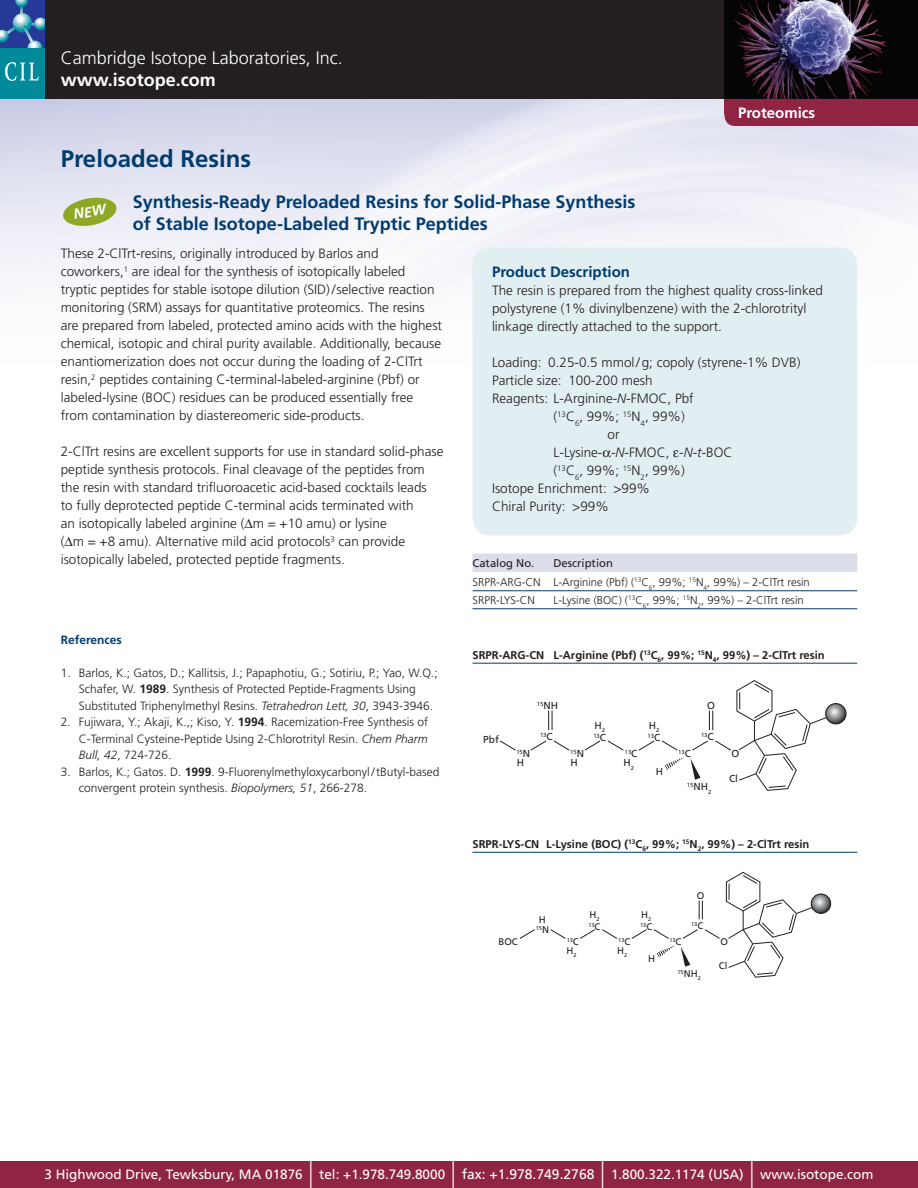
<style>
.page{position:relative;width:918px;height:1188px;background:#fff}
.page>*{position:absolute;margin:0;border:0;box-sizing:border-box;transform-origin:0 0}
.t1{font:47.25px "Frutiger";color:#fff;scale:.29 1}
.t2{font:700 24px "Frutiger";color:#013c70}
.t3{font:700 18px/22.5px "Frutiger";color:#013c70}
.t4{font:300 18px "Frutiger";color:#fff}
.t5{font:700 18px "Frutiger";color:#fff}
.t6{font:700 15px "Frutiger";color:#013c70}
.t7{font:700 15px "Frutiger";color:#fff}
.t8{font:13.95px "Frutiger";color:#fff}
.t9{font:300 13.5px/18px "Frutiger";color:#231f20}
.t10{font:13.5px "Frutiger";color:#fff}
.t11{font:300 12px/16.5px "Frutiger";color:#231f20}
.t12{font:700 12px "Frutiger";color:#013c70}
.t13{font:300 11.25px/18.5px "Frutiger";color:#231f20}
.t14{font:700 11.25px "Frutiger";color:#231f20}
.t15{font:11.25px "Frutiger";color:#231f20}
.t16{font:10.2px "Frutiger";color:#231f20}
.t17{font:9.6px "Frutiger";color:#231f20}
.t18{font:5.85px "Frutiger";color:#231f20}
.t19{font:5.7px "Frutiger";color:#231f20}
.s1{font-weight:700}
.s2{font-style:italic}
.s3{font-weight:400}
.s4{font-size:10.2px}
.s5{font-size:9.6px}
</style>
<div class="page">
<div style="left:0;top:1161px;width:918px;height:27px;background:#902543"></div>
<div style="left:0;top:0;width:918px;height:99px;background:#231f20"></div>
<div style="left:0;top:0;width:45px;height:49px;background:#263996"></div>
<svg style="left:20px;top:5px;width:3px;height:14px"></svg>
<svg style="left:13px;top:13px;width:19px;height:20px"></svg>
<svg style="left:27px;top:41px;width:16px;height:15px"></svg>
<div style="left:0;top:49px;width:45px;height:50px;background:#008a9a"></div>
<svg style="left:0;top:26px;width:16px;height:17px"></svg>
<svg style="left:22px;top:18px;width:23px;height:29px"></svg>
<svg style="left:15px;top:0;width:13px;height:7px"></svg>
<svg style="left:5px;top:62px;width:34px;height:19px"></svg>
<img style="left:724px;top:0;width:194px;height:99px">
<div style="left:724px;top:99px;width:194px;height:15px;background:#902543"></div>
<div style="left:724px;top:114px;width:194px;height:12px;background:#902543"></div>
<svg style="left:826px;top:704px;width:20px;height:20px"></svg>
<div style="left:825px;top:703px;width:22px;height:21px;border:1px solid #231f20;border-radius:50%"></div>
<svg style="left:500px;top:680px;width:328px;height:111px"></svg>
<svg style="left:519px;top:929px;width:16px;height:10px"></svg>
<svg style="left:550px;top:872px;width:263px;height:106px"></svg>
<svg style="left:811px;top:894px;width:20px;height:19px"></svg>
<div style="left:811px;top:893px;width:20px;height:21px;border:1px solid #231f20;border-radius:50%"></div>
<div style="left:472px;top:248px;width:385px;height:288px;background:#e1eff2;border-radius:18px"></div>
<hr style="left:472px;top:663px;width:385px;height:1px;background:#013c70">
<hr style="left:472px;top:852px;width:385px;height:1px;background:#013c70">
<hr style="left:472px;top:591px;width:385px;height:1px;background:#013c70">
<hr style="left:472px;top:609px;width:385px;height:1px;background:#013c70">
<div style="left:472px;top:554px;width:385px;height:18px;background:#dbdee9"></div>
<svg style="left:62px;top:196px;width:56px;height:32px;background:#afc070"></svg>
<h3 class="t4" style="left:61px;top:47px;width:284px">Cambridge Isotope Laboratories, Inc.</h3>
<h3 class="t5" style="left:61px;top:69px;width:157px">www.isotope.com</h3>
<h2 class="t2" style="left:61px;top:145px;width:192px">Preloaded Resins</h2>
<h3 class="t3" style="left:133px;top:190px;width:504px">Synthesis-Ready Preloaded Resins for Solid-Phase Synthesis of Stable Isotope-Labeled Tryptic Peptides</h3>
<p class="t7" style="left:738px;top:104px;width:79px">Proteomics</p>
<p class="t9" style="left:61px;top:244px;width:383px">These 2-ClTrt-resins, originally introduced by Barlos and coworkers,<sup>1</sup> are ideal for the synthesis of isotopically labeled tryptic peptides for stable isotope dilution (SID)/selective reaction monitoring (SRM) assays for quantitative proteomics. The resins are prepared from labeled, protected amino acids with the highest chemical, isotopic and chiral purity available. Additionally, because enantiomerization does not occur during the loading of 2-ClTrt resin,<sup>2</sup> peptides containing C-terminal-labeled-arginine (Pbf) or labeled-lysine (BOC) residues can be produced essentially free from contamination by diastereomeric side-products.</p>
<p class="t9" style="left:61px;top:442px;width:384px">2-ClTrt resins are excellent supports for use in standard solid-phase peptide synthesis protocols. Final cleavage of the peptides from the resin with standard trifluoroacetic acid-based cocktails leads<br>to fully deprotected peptide C-terminal acids terminated with<br>an isotopically labeled arginine ( m = +10 amu) or lysine<br>( m = +8 amu). Alternative mild acid protocols<sup>3</sup> can provide isotopically labeled, protected peptide fragments.</p>
<p class="t12" style="left:61px;top:633px;width:63px">References</p>
<p class="t11" style="left:79px;top:664px;width:360px;text-indent:-18px">1. Barlos, K.; Gatos, D.; Kallitsis, J.; Papaphotiu, G.; Sotiriu, P.; Yao, W.Q.;<br>Schafer, W. <span class="s1">1989</span>. Synthesis of Protected Peptide-Fragments Using<br>Substituted Triphenylmethyl Resins. <span class="s2">Tetrahedron Lett, 30</span>, 3943-3946.</p>
<p class="t11" style="left:79px;top:714px;width:351px;text-align:justify;text-indent:-18px">2. Fujiwara, Y.; Akaji, K.,; Kiso, Y. <span class="s1">1994</span>. Racemization-Free Synthesis of C-Terminal Cysteine-Peptide Using 2-Chlorotrityl Resin. <span class="s2">Chem Pharm Bull, 42</span>, 724-726.</p>
<p class="t11" style="left:79px;top:763px;width:362px;text-indent:-18px">3. Barlos, K.; Gatos. D. <span class="s1">1999</span>. 9-Fluorenylmethyloxycarbonyl/tButyl-based convergent protein synthesis. <span class="s2">Biopolymers, 51</span>, 266-278.</p>
<p class="t6" style="left:492px;top:263px;width:140px">Product Description</p>
<p class="t9" style="left:492px;top:281px;width:333px">The resin is prepared from the highest quality cross-linked polystyrene (1% divinylbenzene) with the 2-chlorotrityl linkage directly attached to the support.</p>
<p class="t9" style="left:492px;top:353px;width:310px">Loading: 0.25-0.5 mmol/g; copoly (styrene-1% DVB)</p>
<p class="t9" style="left:492px;top:371px;width:162px">Particle size: 100-200 mesh</p>
<p class="t9" style="left:492px;top:389px;width:203px">Reagents: L-Arginine<span class="s2">-N-</span>FMOC, Pbf</p>
<p class="t9" style="left:554px;top:407px;width:133px">(<sup>13</sup>C<sub>6</sub>, 99%; <sup>15</sup>N<sub>4</sub>, 99%)</p>
<p class="t9" style="left:608px;top:425px;width:14px">or</p>
<p class="t9" style="left:554px;top:443px;width:180px">L-Lysine- <span class="s2">-N-</span>FMOC, <span class="s2">-N-t</span>-BOC</p>
<p class="t9" style="left:554px;top:461px;width:133px">(<sup>13</sup>C<sub>6</sub>, 99%; <sup>15</sup>N<sub>2</sub>, 99%)</p>
<p class="t9" style="left:492px;top:479px;width:160px">Isotope Enrichment: &gt;99%</p>
<p class="t9" style="left:492px;top:497px;width:118px">Chiral Purity: &gt;99%</p>
<p class="t15" style="left:472px;top:557px;width:63px">Catalog No.</p>
<p class="t13" style="left:472px;top:554px;width:339px;text-indent:81px"><span class="s3">Description<br></span>SRPR-ARG-CN L-Arginine (Pbf) (<sup>13</sup>C<sub>6</sub>, 99%; <sup>15</sup>N<sub>4</sub>, 99%) – 2-ClTrt resin<br>SRPR-LYS-CN</p>
<p class="t13" style="left:554px;top:591px;width:252px">L-Lysine (BOC) (<sup>13</sup>C<sub>6</sub>, 99%; <sup>15</sup>N<sub>2</sub>, 99%) – 2-ClTrt resin</p>
<p class="t14" style="left:472px;top:648px;width:354px">SRPR-ARG-CN L-Arginine (Pbf) (<sup>13</sup>C<sub>6</sub>, 99%; <sup>15</sup>N<sub>4</sub>, 99%) – 2-ClTrt resin</p>
<p class="t18" style="left:537px;top:700px;width:23px">15<span class="s4">NH</span></p>
<p class="t16" style="left:707px;top:700px;width:9px">O</p>
<p class="t16" style="left:594px;top:719px;width:12px">H<sub>2</sub></p>
<p class="t18" style="left:593px;top:732px;width:14px">13<span class="s4">C</span></p>
<p class="t16" style="left:649px;top:719px;width:12px">H<sub>2</sub></p>
<p class="t18" style="left:648px;top:732px;width:14px">13<span class="s4">C</span></p>
<p class="t18" style="left:701px;top:732px;width:8px">13</p>
<p class="t18" style="left:540px;top:732px;width:14px">13<span class="s4">C</span></p>
<p class="t16" style="left:483px;top:733px;width:17px">Pbf</p>
<p class="t16" style="left:708px;top:731px;width:8px">C</p>
<p class="t18" style="left:516px;top:748px;width:15px">15<span class="s4">N</span></p>
<p class="t16" style="left:517px;top:757px;width:9px">H</p>
<p class="t18" style="left:570px;top:748px;width:15px">15<span class="s4">N</span></p>
<p class="t16" style="left:571px;top:757px;width:9px">H</p>
<p class="t18" style="left:625px;top:748px;width:14px">13<span class="s4">C</span></p>
<p class="t16" style="left:624px;top:757px;width:12px">H<sub>2</sub></p>
<p class="t16" style="left:656px;top:765px;width:9px">H</p>
<p class="t18" style="left:678px;top:748px;width:14px">13<span class="s4">C</span></p>
<p class="t18" style="left:687px;top:781px;width:26px">15<span class="s4">NH</span>2</p>
<p class="t16" style="left:731px;top:747px;width:9px">O</p>
<p class="t16" style="left:729px;top:772px;width:11px">Cl</p>
<p class="t14" style="left:472px;top:837px;width:339px">SRPR-LYS-CN L-Lysine (BOC) (<sup>13</sup>C<sub>6</sub>, 99%; <sup>15</sup>N<sub>2</sub>, 99%) – 2-ClTrt resin</p>
<p class="t17" style="left:697px;top:890px;width:9px">O</p>
<p class="t17" style="left:539px;top:914px;width:8px">H</p>
<p class="t19" style="left:536px;top:924px;width:15px">15<span class="s5">N</span></p>
<p class="t17" style="left:589px;top:909px;width:12px">H<sub>2</sub></p>
<p class="t19" style="left:588px;top:921px;width:14px">13<span class="s5">C</span></p>
<p class="t17" style="left:641px;top:909px;width:12px">H<sub>2</sub></p>
<p class="t19" style="left:640px;top:921px;width:14px">13<span class="s5">C</span></p>
<p class="t19" style="left:691px;top:921px;width:14px">13<span class="s5">C</span></p>
<p class="t17" style="left:499px;top:936px;width:21px">BOC</p>
<p class="t19" style="left:618px;top:937px;width:14px">13<span class="s5">C</span></p>
<p class="t17" style="left:617px;top:945px;width:12px">H<sub>2</sub></p>
<p class="t19" style="left:567px;top:937px;width:14px">13<span class="s5">C</span></p>
<p class="t17" style="left:566px;top:945px;width:12px">H<sub>2</sub></p>
<p class="t17" style="left:648px;top:953px;width:8px">H</p>
<p class="t19" style="left:669px;top:937px;width:14px">13<span class="s5">C</span></p>
<p class="t19" style="left:677px;top:968px;width:25px">15<span class="s5">NH</span>2</p>
<p class="t17" style="left:720px;top:936px;width:9px">O</p>
<p class="t17" style="left:719px;top:960px;width:10px">Cl</p>
<p class="t10" style="left:44px;top:1167px;width:260px">3 Highwood Drive, Tewksbury, MA 01876</p>
<h1 class="t1" style="left:309px;top:1151px;width:12px">|</h1>
<p class="t10" style="left:319px;top:1167px;width:127px">tel: +1.978.749.8000</p>
<h1 class="t1" style="left:452px;top:1151px;width:12px">|</h1>
<p class="t8" style="left:462px;top:1166px;width:134px">fax: +1.978.749.2768</p>
<h1 class="t1" style="left:601px;top:1151px;width:12px">|</h1>
<p class="t10" style="left:611px;top:1167px;width:134px">1.800.322.1174 (USA)</p>
<h1 class="t1" style="left:751px;top:1151px;width:12px">|</h1>
<p class="t10" style="left:760px;top:1167px;width:115px">www.isotope.com</p>
</div>
